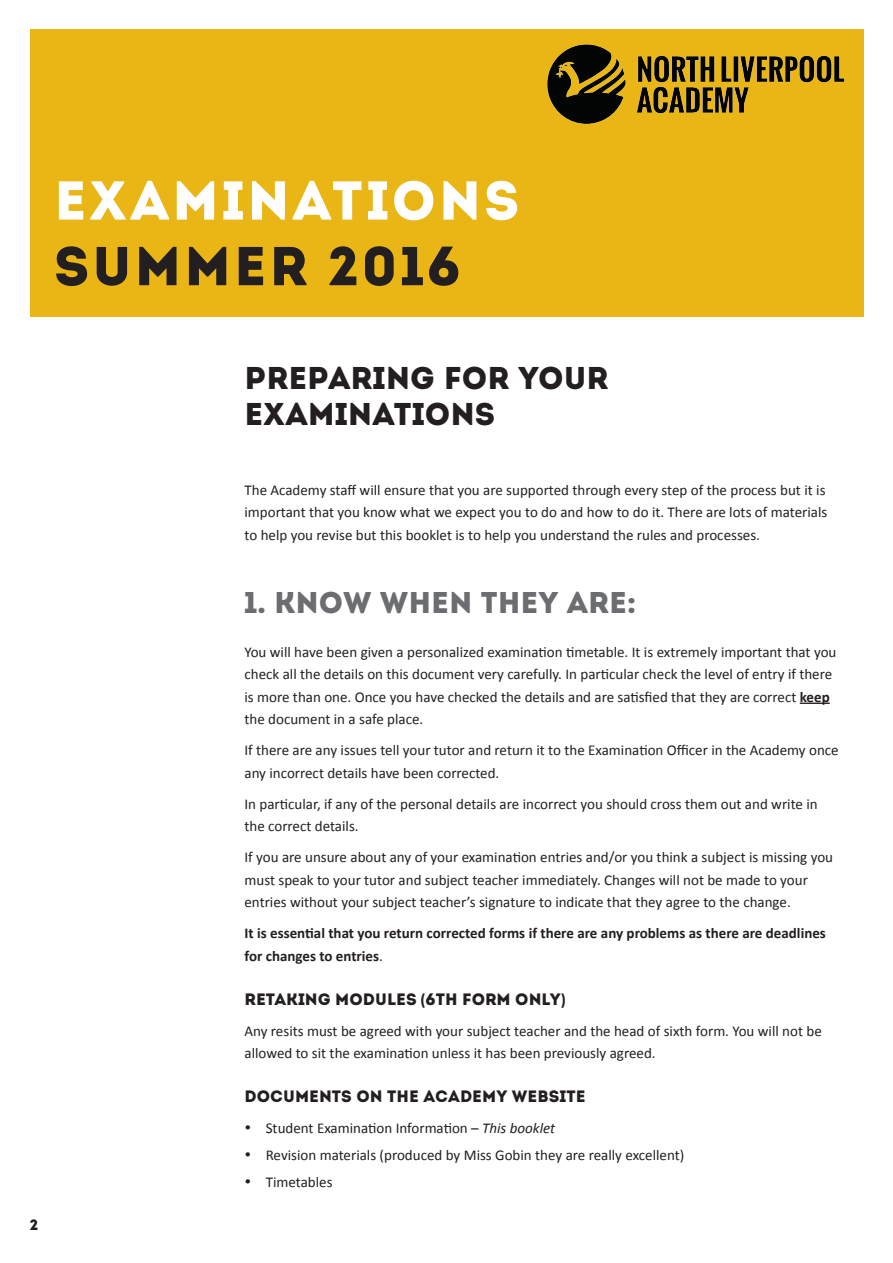
<style>
.page{position:relative;width:893px;height:1263px;background:#fff}
.page>*{position:absolute;margin:0;border:0;box-sizing:border-box;transform-origin:0 0}
.t1{font:54.6px "Intro";letter-spacing:.05em;color:#fff}
.t2{font:54.6px "Intro";letter-spacing:.05em;color:#231f20}
.t3{font:31.5px/36px "Intro";color:#231f20}
.t4{font:30px "Intro";color:#6c6d70}
.t5{font:16.5px "Intro";color:#231f20}
.t6{font:15px/22.5px "Calibri";color:#231f20}
.t7{font:700 15px/22.5px "Calibri";color:#231f20}
.t8{font:15px "Intro";color:#231f20}
.s1{font-weight:700}
.s2{font-weight:400}
.s3{font-family:"Calibri";font-weight:700}
.s4{font-style:italic}
</style>
<div class="page">
<div style="left:30px;top:30px;width:833px;height:287px;background:#e9b615"></div>
<hr style="left:800px;top:702px;width:30px;height:2px;background:#231f20">
<img style="left:494px;top:29px;width:370px;height:106px">
<h1 class="t1" style="left:54px;top:168px;width:467px">EXAMINATIONS</h1>
<h1 class="t2" style="left:54px;top:233px;width:408px">SUMMER 2016</h1>
<p class="t8" style="left:30px;top:1216px;width:10px">2</p>
<h2 class="t3" style="left:244px;top:360px;width:366px">PREPARING FOR YOUR<br>EXAMINATIONS</h2>
<p class="t6" style="left:244px;top:478px;width:584px;text-align:justify">The Academy staff will ensure that you are supported through every step of the process but it is important that you know what we expect you to do and how to do it. There are lots of materials to help you revise but this booklet is to help you understand the rules and processes.</p>
<h3 class="t4" style="left:244px;top:585px;width:393px">1. KNOW WHEN THEY ARE:</h3>
<p class="t6" style="left:244px;top:641px;width:593px">You will have been given a personalized examination timetable. It is extremely important that you check all the details on this document very carefully. In particular check the level of entry if there is more than one. Once you have checked the details and are satisfied that they are correct <span class="s1">keep </span>the document in a safe place.</p>
<p class="t6" style="left:244px;top:739px;width:596px">If there are any issues tell your tutor and return it to the Examination Officer in the Academy once any incorrect details have been corrected.</p>
<p class="t6" style="left:244px;top:793px;width:575px">In particular, if any of the personal details are incorrect you should cross them out and write in the correct details.</p>
<p class="t6" style="left:244px;top:846px;width:590px">If you are unsure about any of your examination entries and/or you think a subject is missing you must speak to your tutor and subject teacher immediately. Changes will not be made to your entries without your subject teacher’s signature to indicate that they agree to the change.</p>
<p class="t7" style="left:244px;top:922px;width:583px">It is essential that you return corrected forms if there are any problems as there are deadlines for changes to entries<span class="s2">.</span></p>
<p class="t5" style="left:244px;top:989px;width:323px">RETAKING MODULES <span class="s3">(</span>6TH FORM ONLY<span class="s3">)</span></p>
<p class="t6" style="left:244px;top:1019px;width:579px">Any resits must be agreed with your subject teacher and the head of sixth form. You will not be allowed to sit the examination unless it has been previously agreed.</p>
<p class="t5" style="left:244px;top:1086px;width:343px">DOCUMENTS ON THE ACADEMY WEBSITE</p>
<p class="t6" style="left:244px;top:1117px;width:312px">• Student Examination Information – <span class="s4">This booklet</span></p>
<p class="t6" style="left:244px;top:1143px;width:441px">• Revision materials (produced by Miss Gobin they are really excellent)</p>
<p class="t6" style="left:244px;top:1170px;width:90px">• Timetables</p>
</div>
